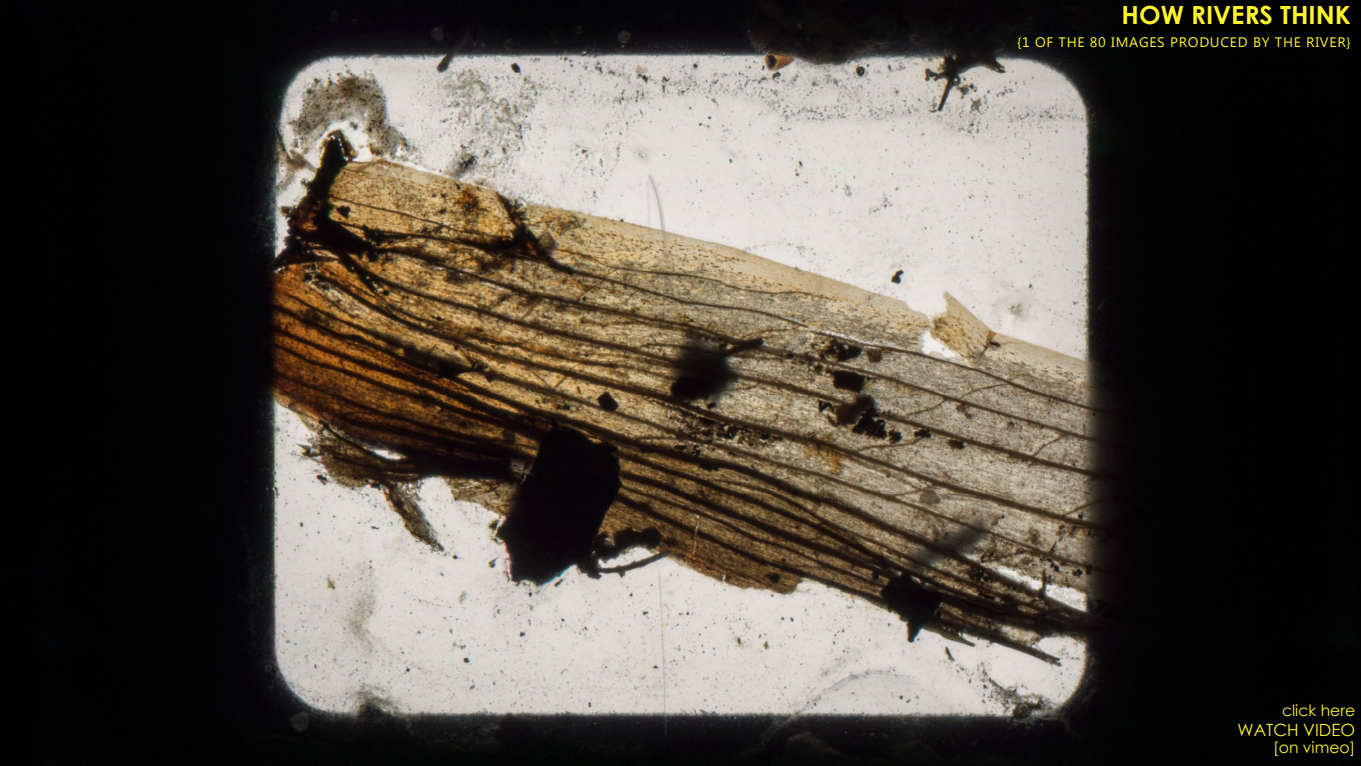
<style>
.page{position:relative;width:1361px;height:766px;background:#fff}
.page>*{position:absolute;margin:0;border:0;box-sizing:border-box;transform-origin:0 0}
.t1{font:700 25px "Century Gothic";color:#fff32a}
.t2{font:16.88px "Century Gothic";color:#fff32a}
.t3{font:15.62px "Century Gothic";color:#fff32a}
.t4{font:13.75px "Myanmar Text";letter-spacing:.05em;color:#fff32a}
</style>
<div class="page">
<img style="left:0;top:0;width:1361px;height:765px">
<h1 class="t1" style="left:1121px;top:-4px;width:231px">HOW RIVERS THINK</h1>
<p class="t4" style="left:1017px;top:34px;width:335px">{1 OF THE 80 IMAGES PRODUCED BY THE RIVER}</p>
<p class="t3" style="left:1282px;top:698px;width:75px">click here</p>
<p class="t2" style="left:1237px;top:717px;width:119px">WATCH VIDEO</p>
<p class="t3" style="left:1273px;top:735px;width:83px">[on vimeo]</p>
</div>
